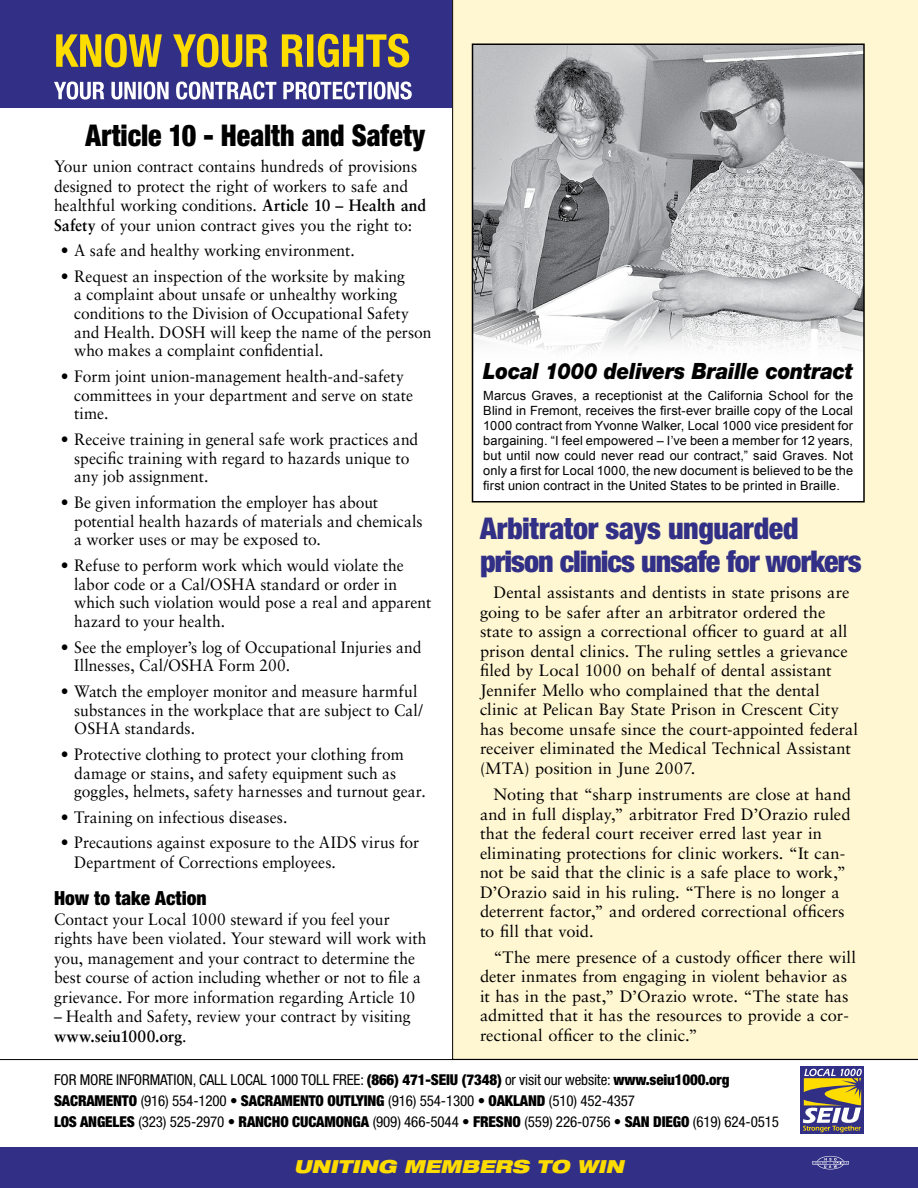
<style>
.page{position:relative;width:918px;height:1188px;background:#fff}
.page>*{position:absolute;margin:0;border:0;box-sizing:border-box;transform-origin:0 0}
.t1{font:900 condensed 30px/33px "Helvetica Neue";letter-spacing:-.025em;color:#323086}
.t2{font:900 condensed 30px "Helvetica Neue";color:#000;scale:.93 1}
.t3{font:italic 900 22.5px "Helvetica Neue";letter-spacing:-.01em;color:#000;scale:.9 1}
.t4{font:900 condensed 19.5px "Helvetica Neue";color:#000}
.t5{font:italic 900 expanded 18px "Helvetica Neue";color:#fedc00}
.t6{font:16.5px/18.8px "Sabon";color:#000;scale:.95 1}
.t7{font:16.5px/19.5px "Sabon";color:#000}
.t8{font:condensed 15px/21px "Helvetica Neue";letter-spacing:-.01em;color:#000}
.t9{font:12.75px/15px "Arial";letter-spacing:.01em;color:#000;text-align:justify}
.s1{font-weight:700}
.s2{font-weight:900}
</style>
<div class="page">
<div style="left:0;top:0;width:459px;height:108px;background:#323086"></div>
<div style="left:452px;top:0;width:466px;height:1059px;background:#fff6d2"></div>
<div style="left:472px;top:44px;width:392px;height:458px;background:#fff"></div>
<img style="left:475px;top:47px;width:387px;height:306px">
<div style="left:472px;top:44px;width:393px;height:458px;border:2px solid #000"></div>
<svg style="left:54px;top:82px;width:358px;height:18px"></svg>
<svg style="left:56px;top:34px;width:353px;height:33px"></svg>
<div style="left:800px;top:1066px;width:64px;height:68px;background:#323086"></div>
<svg style="left:803px;top:1069px;width:59px;height:63px"></svg>
<div style="left:0;top:1148px;width:918px;height:40px;background:#323086"></div>
<hr style="left:0;top:1059px;width:918px;height:1px;background:#000">
<svg style="left:812px;top:1156px;width:37px;height:13px"></svg>
<h1 class="t2" style="left:86px;top:117px;width:367px">Article 10 - Health and Safety</h1>
<p class="t6" style="left:54px;top:156px;width:393px;line-height:19.5px">Your union contract contains hundreds of provisions designed to protect the right of workers to safe and healthful working conditions. <span class="s1">Article 10 – Health and Safety</span> of your union contract gives you the right to:</p>
<p class="t6" style="left:61px;top:241px;width:311px">• A safe and healthy working environment.</p>
<p class="t6" style="left:74px;top:266px;width:378px;text-indent:-13px">• Request an inspection of the worksite by making<br>a complaint about unsafe or unhealthy working conditions to the Division of Occupational Safety and Health. DOSH will keep the name of the person who makes a complaint confidential.</p>
<p class="t6" style="left:74px;top:367px;width:358px;text-indent:-13px">• Form joint union-management health-and-safety committees in your department and serve on state time.</p>
<p class="t6" style="left:74px;top:430px;width:364px;text-indent:-13px">• Receive training in general safe work practices and specific training with regard to hazards unique to any job assignment.</p>
<p class="t6" style="left:74px;top:493px;width:368px;text-indent:-13px">• Be given information the employer has about potential health hazards of materials and chemicals a worker uses or may be exposed to.</p>
<p class="t6" style="left:74px;top:556px;width:377px;text-indent:-13px">• Refuse to perform work which would violate the labor code or a Cal/OSHA standard or order in which such violation would pose a real and apparent hazard to your health.</p>
<p class="t6" style="left:74px;top:637px;width:367px;text-indent:-13px">• See the employer’s log of Occupational Injuries and<br>Illnesses, Cal/OSHA Form 200.</p>
<p class="t6" style="left:74px;top:682px;width:369px;text-indent:-13px">• Watch the employer monitor and measure harmful substances in the workplace that are subject to Cal/<br>OSHA standards.</p>
<p class="t6" style="left:74px;top:745px;width:371px;text-indent:-13px">• Protective clothing to protect your clothing from damage or stains, and safety equipment such as goggles, helmets, safety harnesses and turnout gear.</p>
<p class="t6" style="left:61px;top:808px;width:240px">• Training on infectious diseases.</p>
<p class="t6" style="left:74px;top:833px;width:365px;line-height:19.8px;text-indent:-13px">• Precautions against exposure to the AIDS virus for<br>Department of Corrections employees.</p>
<p class="t4" style="left:54px;top:886px;width:154px">How to take Action</p>
<p class="t6" style="left:54px;top:909px;width:394px;line-height:19.5px">Contact your Local 1000 steward if you feel your rights have been violated. Your steward will work with you, management and your contract to determine the best course of action including whether or not to file a grievance. For more information regarding Article 10</p>
<p class="t6" style="left:54px;top:1007px;width:377px;line-height:19.5px">– Health and Safety, review your contract by visiting <span class="s1">www.seiu1000.org</span>.</p>
<h2 class="t3" style="left:483px;top:357px;width:412px">Local 1000 delivers Braille contract</h2>
<p class="t9" style="left:483px;top:389px;width:371px">Marcus Graves, a receptionist at the California School for the Blind in Fremont, receives the first-ever braille copy of the Local 1000 contract from Yvonne Walker, Local 1000 vice president for bargaining. “I feel empowered – I’ve been a member for 12 years, but until now could never read our contract,” said Graves. Not only a first for Local 1000, the new document is believed to be the first union contract in the United States to be printed in Braille.</p>
<h1 class="t1" style="left:480px;top:511px;width:383px">Arbitrator says unguarded prison clinics unsafe for workers</h1>
<p class="t7" style="left:480px;top:583px;width:380px;text-indent:13px">Dental assistants and dentists in state prisons are going to be safer after an arbitrator ordered the state to assign a correctional officer to guard at all prison dental clinics. The ruling settles a grievance filed by Local 1000 on behalf of dental assistant Jennifer Mello who complained that the dental clinic at Pelican Bay State Prison in Crescent City has become unsafe since the court-appointed federal receiver eliminated the Medical Technical Assistant (MTA) position in June 2007.</p>
<p class="t7" style="left:480px;top:784px;width:372px;text-indent:13px">Noting that “sharp instruments are close at hand and in full display,” arbitrator Fred D’Orazio ruled that the federal court receiver erred last year in eliminating protections for clinic workers. “It can&shy;not be said that the clinic is a safe place to work,” D’Orazio said in his ruling. “There is no longer a deterrent factor,” and ordered correctional officers to fill that void.</p>
<p class="t7" style="left:480px;top:947px;width:377px;text-indent:13px">“The mere presence of a custody officer there will deter inmates from engaging in violent behavior as it has in the past,” D’Orazio wrote. “The state has admitted that it has the resources to provide a cor&shy;rectional officer to the clinic.”</p>
<p class="t8" style="left:54px;top:1069px;width:727px">FOR MORE INFORMATION, CALL LOCAL 1000 TOLL FREE: <span class="s2">(866) 471-SEIU (7348)</span> or visit our website: <span class="s2">www.seiu1000.org<br>SACRAMENTO</span> (916) 554-1200 • <span class="s2">SACRAMENTO OUTLYING</span> (916) 554-1300 • <span class="s2">OAKLAND</span> (510) 452-4357<br><span class="s2">LOS ANGELES</span> (323) 525-2970 • <span class="s2">RANCHO CUCAMONGA</span> (909) 466-5044 • <span class="s2">FRESNO</span> (559) 226-0756 • <span class="s2">SAN DIEGO</span> (619) 624-0515</p>
<p class="t5" style="left:294px;top:1155px;width:331px">UNITING MEMBERS TO WIN</p>
</div>
